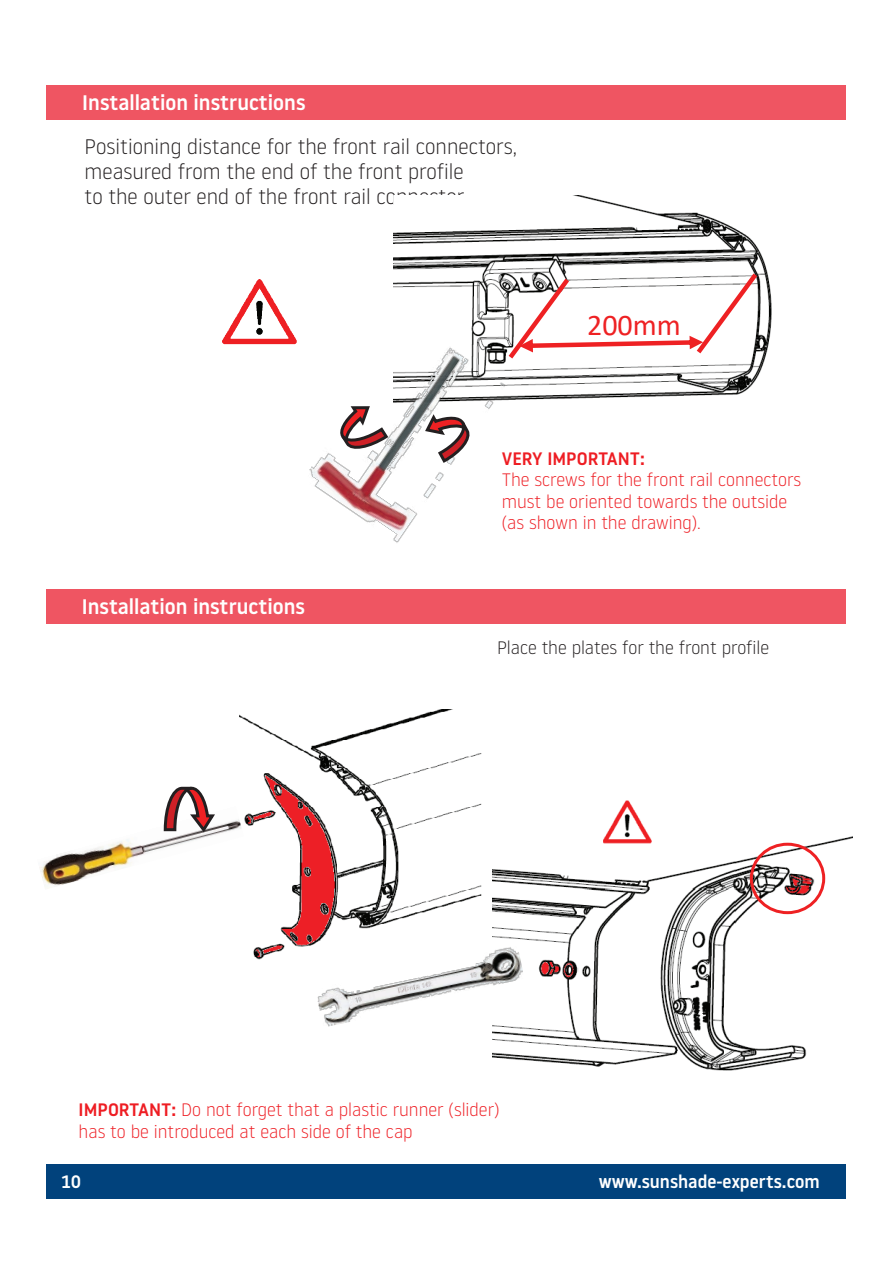
<style>
.page{position:relative;width:893px;height:1263px;background:#fff}
.page>*{position:absolute;margin:0;border:0;box-sizing:border-box;transform-origin:0 0}
.t1{font:30px "Calibri";color:#ee2123}
.t2{font:300 21px/25.2px "Noway";color:#231f20}
.t3{font:500 21px "Noway";color:#fff}
.t4{font:300 18px/21.6px "Noway";color:#ee1d23}
.t5{font:300 18px "Noway";color:#231f20}
.t6{font:500 18px "Noway";color:#fff}
.t7{font:500 18px "Noway";color:#ee1d23}
.s1{font-weight:500}
</style>
<div class="page">
<div style="left:47px;top:1164px;width:799px;height:34px;background:#01427c"></div>
<div style="left:47px;top:85px;width:799px;height:34px;background:#ef5562"></div>
<img style="left:223px;top:280px;width:73px;height:65px">
<img style="left:394px;top:196px;width:378px;height:204px">
<svg style="left:504px;top:268px;width:258px;height:95px"></svg>
<img style="left:309px;top:318px;width:199px;height:225px">
<svg style="left:423px;top:411px;width:48px;height:54px"></svg>
<svg style="left:335px;top:405px;width:55px;height:46px"></svg>
<div style="left:46px;top:589px;width:800px;height:34px;background:#ef5562"></div>
<img style="left:240px;top:709px;width:242px;height:251px">
<img style="left:492px;top:836px;width:361px;height:235px">
<img style="left:598px;top:800px;width:56px;height:49px">
<div style="left:750px;top:843px;width:75px;height:71px;border:3px solid #ee2123;border-radius:50%"></div>
<img style="left:40px;top:806px;width:204px;height:84px">
<img style="left:314px;top:940px;width:212px;height:87px">
<svg style="left:162px;top:786px;width:56px;height:49px"></svg>
<p class="t3" style="left:82px;top:88px;width:225px">Installation instructions</p>
<p class="t2" style="left:85px;top:133px;width:434px">Positioning distance for the front rail connectors, measured from the end of the front profile<br>to the outer end of the front rail connector.</p>
<h1 class="t1" style="left:587px;top:304px;width:95px">200mm</h1>
<p class="t3" style="left:82px;top:592px;width:225px">Installation instructions</p>
<p class="t7" style="left:502px;top:446px;width:145px">VERY IMPORTANT:</p>
<p class="t4" style="left:502px;top:468px;width:301px">The screws for the front rail connectors must be oriented towards the outside (as shown in the drawing).</p>
<p class="t5" style="left:497px;top:636px;width:274px">Place the plates for the front profile</p>
<p class="t4" style="left:79px;top:1098px;width:422px"><span class="s1">IMPORTANT:</span> Do not forget that a plastic runner (slider) has to be introduced at each side of the cap</p>
<p class="t6" style="left:61px;top:1169px;width:21px">10</p>
<p class="t6" style="left:599px;top:1169px;width:222px">www.sunshade-experts.com</p>
</div>
